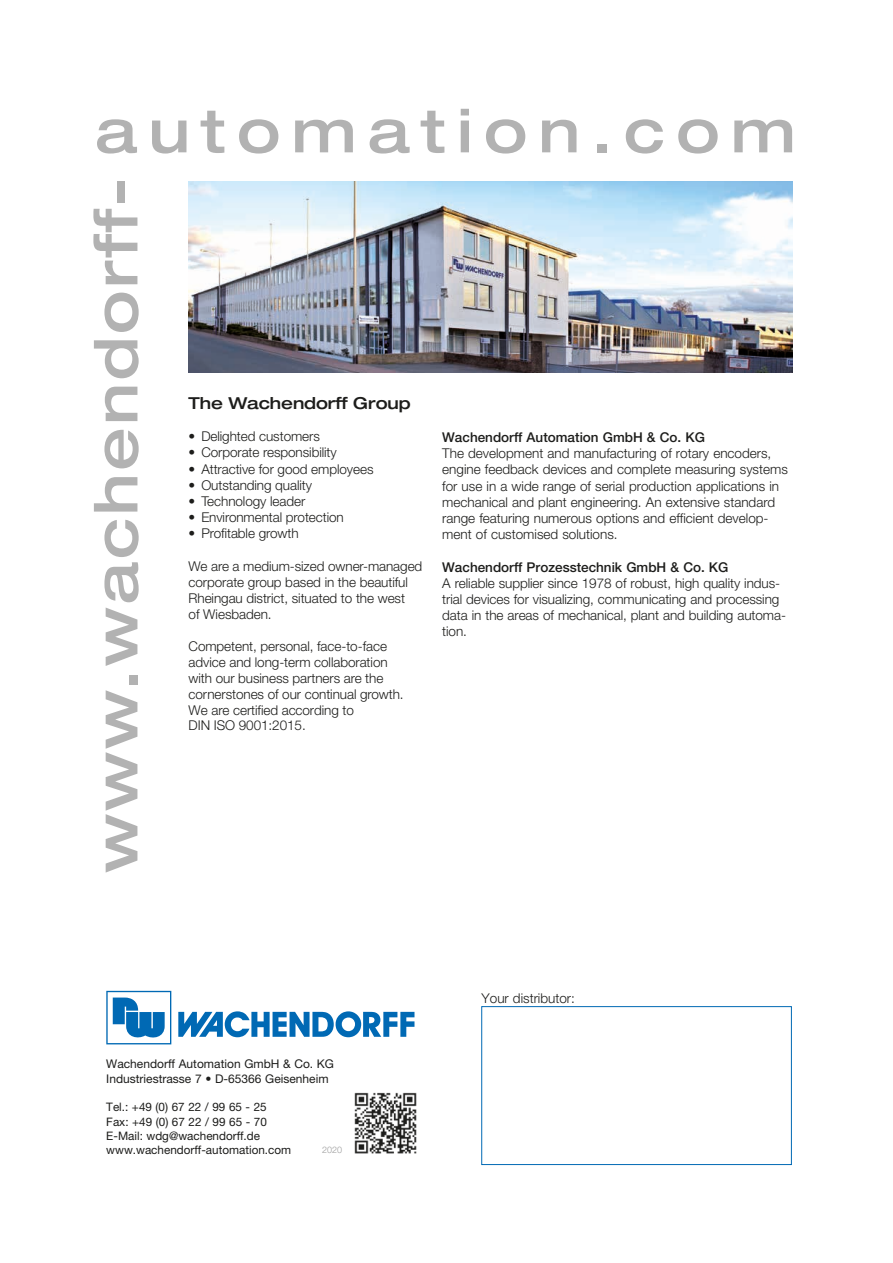
<style>
.page{position:relative;width:893px;height:1263px;background:#fff}
.page>*{position:absolute;margin:0;border:0;box-sizing:border-box;transform-origin:0 0}
.t1{font:500 expanded 60px "Helvetica Neue LT Pro";letter-spacing:.05em;color:#b2b2b2}
.t2{font:500 expanded 60px "Helvetica Neue LT Pro";letter-spacing:.19em;color:#b2b2b2}
.t3{font:500 expanded 16.5px "Helvetica Neue LT Pro";letter-spacing:-.005em;color:#1d1d1b}
.t4{font:300 13.5px/16.2px "Helvetica Neue LT Pro";letter-spacing:-.005em;color:#1d1d1b}
.t5{font:500 13.5px "Helvetica Neue LT Pro";color:#1d1d1b}
.t6{font:12px/15px "Helvetica Neue LT Pro";color:#1d1d1b}
.t7{font:11.7px/14.1px "Helvetica Neue LT Pro";color:#1d1d1b}
.t8{font:300 9px "Helvetica Neue LT Pro";color:#9d9d9d}
</style>
<div class="page">
<img style="left:189px;top:181px;width:603px;height:192px">
<svg style="left:178px;top:1011px;width:236px;height:26px"></svg>
<svg style="left:106px;top:991px;width:65px;height:53px"></svg>
<div style="left:481px;top:1006px;width:311px;height:159px;background:#fff;border:1px solid #0069b4"></div>
<img style="left:354px;top:1092px;width:63px;height:62px">
<h1 class="t2" style="left:95px;top:93px;width:702px">automation.com</h1>
<h1 class="t1" style="left:78px;top:873px;width:697px;rotate:-90deg">www.wachendorff-</h1>
<p class="t3" style="left:189px;top:393px;width:224px">The Wachendorff Group</p>
<p class="t4" style="left:189px;top:428px;width:133px">• Delighted customers</p>
<p class="t4" style="left:189px;top:444px;width:150px">• Corporate responsibility</p>
<p class="t4" style="left:189px;top:460px;width:186px">• Attractive for good employees</p>
<p class="t4" style="left:189px;top:477px;width:125px">• Outstanding quality</p>
<p class="t4" style="left:189px;top:493px;width:118px">• Technology leader</p>
<p class="t4" style="left:189px;top:509px;width:157px">• Environmental protection</p>
<p class="t4" style="left:189px;top:525px;width:112px">• Profitable growth</p>
<p class="t4" style="left:189px;top:558px;width:235px">We are a medium-sized owner-managed corporate group based in the beautiful<br>Rheingau district, situated to the west<br>of Wiesbaden.</p>
<p class="t4" style="left:189px;top:638px;width:217px;line-height:15.8px">Competent, personal, face-to-face advice and long-term collaboration with our business partners are the cornerstones of our continual growth.<br>We are certified according to<br>DIN ISO 9001:2015.</p>
<p class="t5" style="left:442px;top:429px;width:264px">Wachendorff Automation GmbH &amp; Co. KG</p>
<p class="t4" style="left:442px;top:445px;width:347px">The development and manufacturing of rotary encoders, engine feedback devices and complete measuring systems for use in a wide range of serial production applications in mechanical and plant engineering. An extensive standard range featuring numerous options and efficient develop&shy;ment of customised solutions.</p>
<p class="t5" style="left:442px;top:559px;width:288px">Wachendorff Prozesstechnik GmbH &amp; Co. KG</p>
<p class="t4" style="left:442px;top:574px;width:345px">A reliable supplier since 1978 of robust, high quality indus&shy;trial devices for visualizing, communicating and processing data in the areas of mechanical, plant and building automa&shy;tion.</p>
<p class="t6" style="left:106px;top:1056px;width:229px">Wachendorff Automation GmbH &amp; Co. KG<br>Industriestrasse 7 • D-65366 Geisenheim</p>
<p class="t7" style="left:106px;top:1100px;width:186px">Tel.: +49 (0) 67 22 / 99 65 - 25<br>Fax: +49 (0) 67 22 / 99 65 - 70<br>E-Mail: wdg@wachendorff.de www.wachendorff-automation.com</p>
<p class="t8" style="left:322px;top:1144px;width:22px">2020</p>
<p class="t4" style="left:482px;top:989px;width:95px">Your distributor:</p>
</div>
